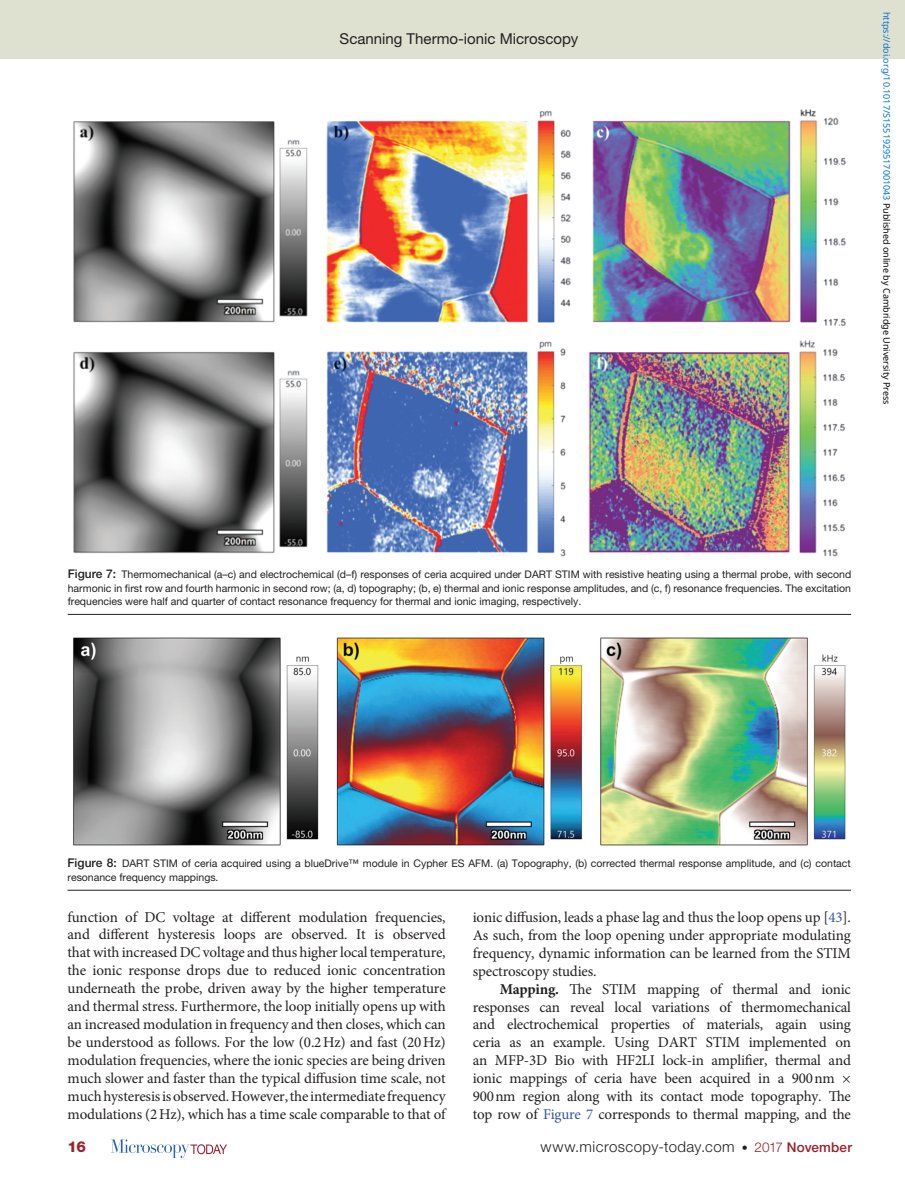
<style>
.page{position:relative;width:905px;height:1188px;background:#fff}
.page>*{position:absolute;margin:0;border:0;box-sizing:border-box;transform-origin:0 0}
.t1{font:15px/17.9px "Minion Pro";letter-spacing:-.01em;color:#231f20;text-align:justify}
.t2{font:300 15px "Helvetica Neue LT Std";letter-spacing:.03em;color:#231f20}
.t3{font:15px "Helvetica Neue LT Std";color:#231f20}
.t4{font:800 15px "Helvetica Neue LT Std";color:#98212a}
.t5{font:10.5px/13.5px "Helvetica Neue LT Std";color:#231f20;text-align:justify}
.t6{font:9px "Noto Sans";color:#0172cf}
.s1{color:#000}
.s2{font-weight:500;font-size:12px}
.s3{color:#3a53a3}
.s4{font-weight:700}
.s5{font-size:12px}
.s6{font-size:13.5px;color:#98212a}
.s7{font-weight:500;font-size:13.5px;color:#98212a}
</style>
<div class="page">
<div style="left:0;top:0;width:904px;height:58px;background:#dfe1d0"></div>
<svg style="left:111px;top:1139px;width:116px;height:19px"></svg>
<img style="left:73px;top:109px;width:773px;height:448px">
<hr style="left:68px;top:614px;width:783px;height:1px;background:#231f20">
<img style="left:73px;top:637px;width:773px;height:209px">
<hr style="left:68px;top:890px;width:782px;height:1px;background:#231f20">
<p class="t3" style="left:339px;top:30px;width:240px">Scanning Thermo-ionic Microscopy</p>
<p class="t6" style="left:893px;top:12px;width:394px;rotate:90deg">https://doi.org/10.1017/S1551929517001043 <span class="s1">Published online by Cambridge University Press</span></p>
<p class="t5" style="left:68px;top:567px;width:785px"><span class="s2">Figure 7:</span> Thermomechanical (a–c) and electrochemical (d–f) responses of ceria acquired under DART STIM with resistive heating using a thermal probe, with second harmonic in first row and fourth harmonic in second row; (a, d) topography; (b, e) thermal and ionic response amplitudes, and (c, f) resonance frequencies. The excitation frequencies were half and quarter of contact resonance frequency for thermal and ionic imaging, respectively.</p>
<p class="t5" style="left:68px;top:857px;width:784px"><span class="s2">Figure 8:</span> DART STIM of ceria acquired using a blueDrive™ module in Cypher ES AFM. (a) Topography, (b) corrected thermal response amplitude, and (c) contact resonance frequency mappings.</p>
<p class="t1" style="left:68px;top:908px;width:380px">function of DC voltage at different modulation frequencies, and different hysteresis loops are observed. It is observed that with increased DC voltage and thus higher local temperature, the ionic response drops due to reduced ionic concentration underneath the probe, driven away by the higher temperature and thermal stress. Furthermore, the loop initially opens up with an increased modulation in frequency and then closes, which can be understood as follows. For the low (0.2Hz) and fast (20Hz) modulation frequencies, where the ionic species are being driven much slower and faster than the typical diffusion time scale, not much hysteresis is observed. However, the intermediate frequency modulations (2Hz), which has a time scale comparable to that of</p>
<p class="t1" style="left:472px;top:908px;width:379px">ionic diffusion, leads a phase lag and thus the loop opens up [<span class="s3">43</span>].<br>As such, from the loop opening under appropriate modulating frequency, dynamic information can be learned from the STIM spectroscopy studies.</p>
<p class="t1" style="left:472px;top:980px;width:380px;text-indent:27px"><span class="s4">Mapping.</span> The STIM mapping of thermal and ionic responses can reveal local variations of thermomechanical and electrochemical properties of materials, again using ceria as an example. Using DART STIM implemented on an MFP-3D Bio with HF2LI lock-in amplifier, thermal and ionic mappings of ceria have been acquired in a 900nm × 900nm region along with its contact mode topography. The top row of <span class="s3">Figure 7</span> corresponds to thermal mapping, and the</p>
<p class="t4" style="left:68px;top:1138px;width:20px">16</p>
<p class="t2" style="left:540px;top:1137px;width:313px">www.microscopy-today.com <span class="s5">•</span> <span class="s6">2017</span> <span class="s7">November</span></p>
</div>
